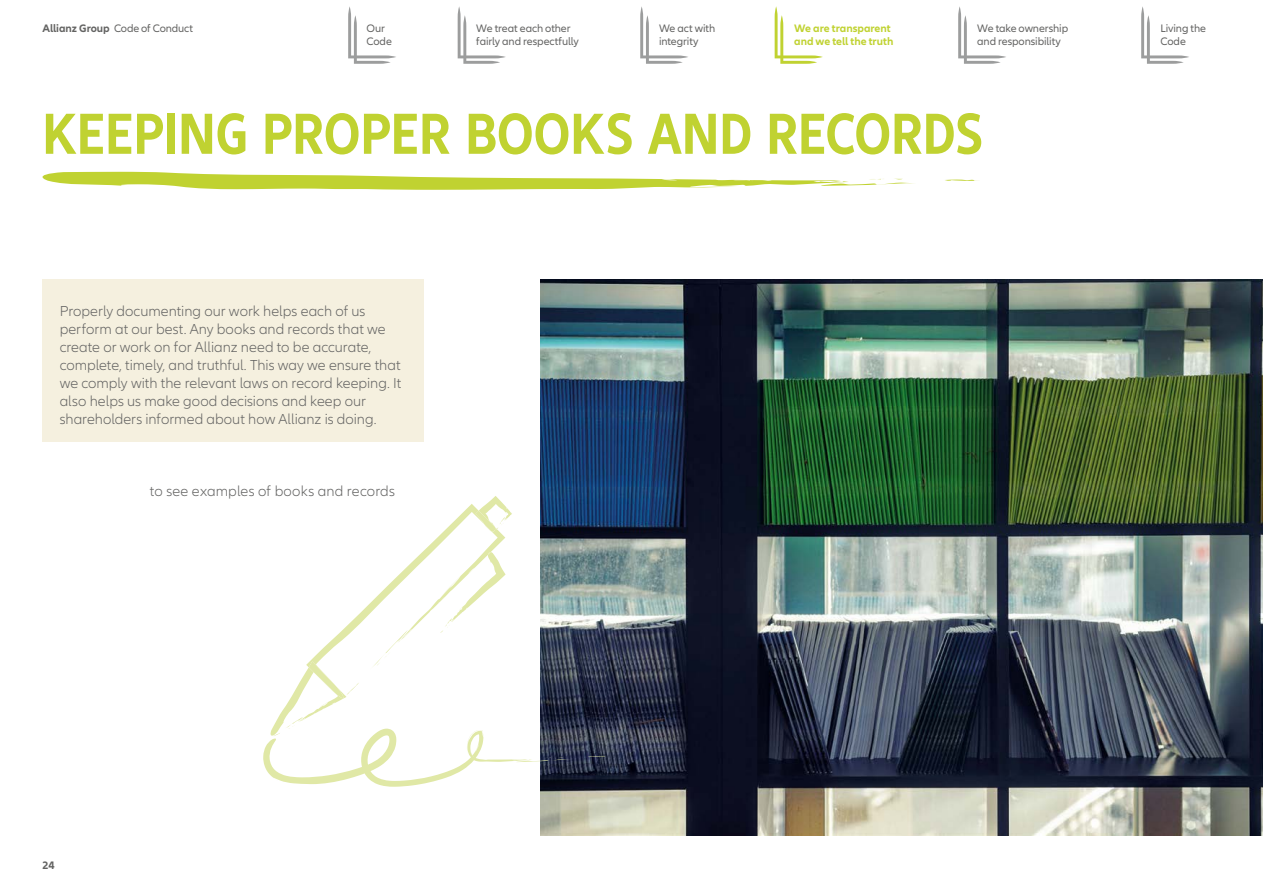
<style>
.page{position:relative;width:1263px;height:893px;background:#fff}
.page>*{position:absolute;margin:0;border:0;box-sizing:border-box;transform-origin:0 0}
.t1{font:700 condensed 60px "Allianz Neo";letter-spacing:.005em;color:#c0d231}
.t2{font:300 15px/18px "Allianz Neo";color:#636362}
.t3{font:11.25px/13.5px "Allianz Neo";letter-spacing:-.01em;color:#636362}
.t4{font:700 11.25px/13.5px "Allianz Neo";letter-spacing:-.005em;color:#c0d231}
.t5{font:700 11.25px "Allianz Neo";color:#636362}
.s1{font-weight:700}
</style>
<div class="page">
<svg style="left:640px;top:6px;width:48px;height:58px"></svg>
<svg style="left:458px;top:6px;width:48px;height:58px"></svg>
<svg style="left:348px;top:6px;width:48px;height:58px"></svg>
<svg style="left:958px;top:6px;width:48px;height:58px"></svg>
<svg style="left:1141px;top:6px;width:48px;height:58px"></svg>
<svg style="left:775px;top:6px;width:48px;height:58px"></svg>
<img style="left:540px;top:280px;width:723px;height:556px">
<svg style="left:945px;top:180px;width:34px;height:1px"></svg>
<svg style="left:42px;top:172px;width:872px;height:18px"></svg>
<div style="left:43px;top:280px;width:381px;height:162px;background:#f5f0df"></div>
<svg style="left:588px;top:756px;width:20px;height:1px"></svg>
<svg style="left:263px;top:496px;width:308px;height:291px"></svg>
<p class="t3" style="left:43px;top:22px;width:152px"><span class="s1">Allianz Group</span> Code of Conduct</p>
<p class="t3" style="left:366px;top:22px;width:27px">Our<br>Code</p>
<p class="t3" style="left:977px;top:22px;width:92px">We take ownership and responsibility</p>
<p class="t3" style="left:1160px;top:22px;width:47px">Living the<br>Code</p>
<p class="t3" style="left:476px;top:22px;width:104px">We treat each other fairly and respectfully</p>
<p class="t3" style="left:659px;top:22px;width:58px">We act with integrity</p>
<p class="t4" style="left:794px;top:22px;width:101px">We are transparent and we tell the truth</p>
<h1 class="t1" style="left:43px;top:99px;width:942px">KEEPING PROPER BOOKS AND RECORDS</h1>
<p class="t2" style="left:60px;top:302px;width:343px">Properly documenting our work helps each of us perform at our best. Any books and records that we create or work on for Allianz need to be accurate, complete, timely, and truthful. This way we ensure that we comply with the relevant laws on record keeping. It also helps us make good decisions and keep our shareholders informed about how Allianz is doing.</p>
<p class="t2" style="left:150px;top:482px;width:247px">to see examples of books and records</p>
<p class="t5" style="left:43px;top:858px;width:14px">24</p>
</div>
